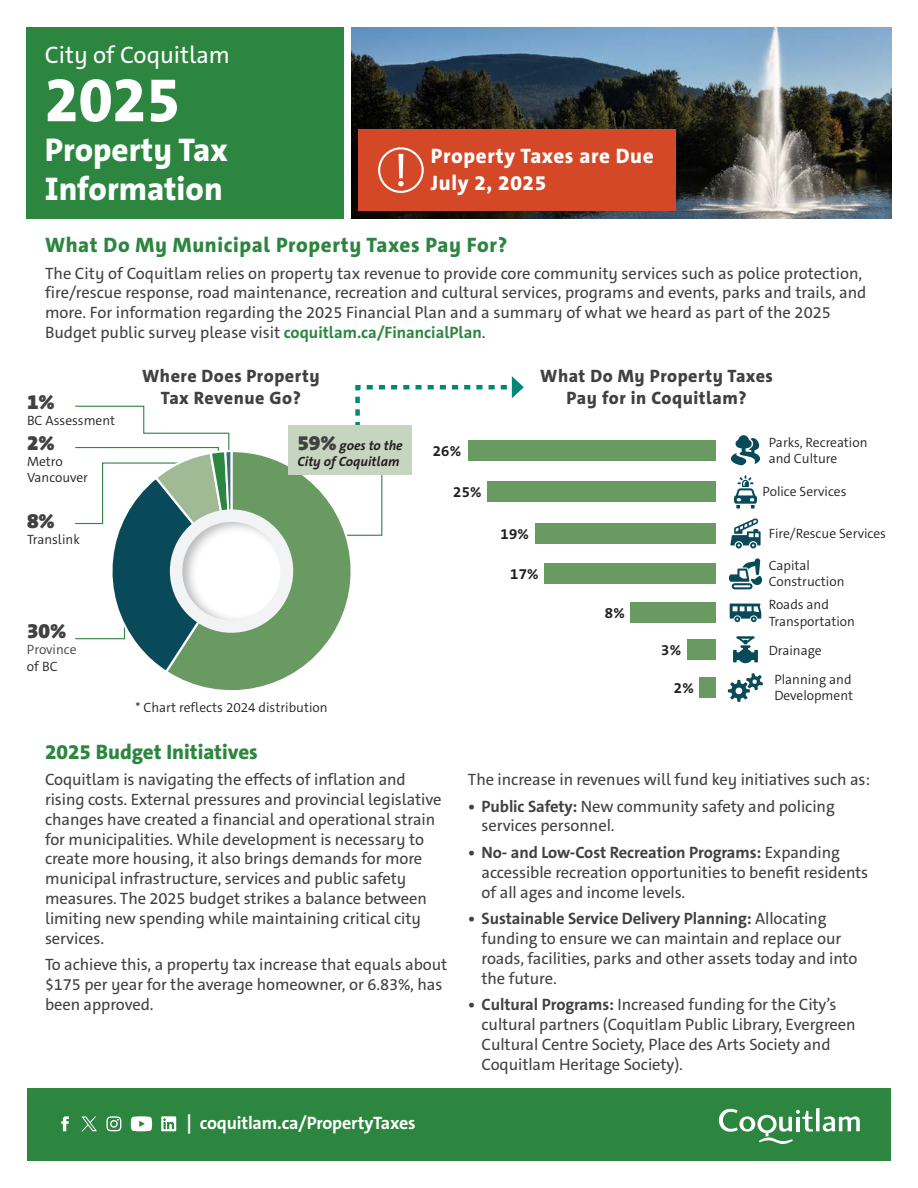
<style>
.page{position:relative;width:918px;height:1188px;background:#fff}
.page>*{position:absolute;margin:0;border:0;box-sizing:border-box;transform-origin:0 0}
.t1{font:800 61.5px "The Sans C5";color:#fff}
.t2{font:800 33px/39.6px "The Sans C5";color:#fff}
.t3{font:24px "The Sans C5";color:#fff}
.subhead{font:800 21px "The Sans C5";letter-spacing:.02em;color:#2c863f}
.subhead-2{font:800 21px/27px "The Sans C5";letter-spacing:.03em;color:#fff}
.subhead-3{font:800 21px "The Sans C5";color:#2c863f}
.body{font:900 21px "The Sans C5";color:#424142}
.subhead2{font:800 18px/21.6px "The Sans C5";letter-spacing:.03em;color:#424142;text-align:center}
.Body_Reg{font:700 18px "The Sans C5";letter-spacing:-.01em;color:#fff}
.Body{font:16.5px/19.8px "The Sans C5";letter-spacing:-.005em;color:#424142}
.Body_Reg-2{font:16.5px/19.8px "The Sans C5";color:#424142}
.table_figure{font:700 15px "The Sans C5";letter-spacing:.02em;color:#231f20}
.body-2{font:300 13.5px/16.2px "The Sans C5";color:#231f20}
.body-3{font:italic 700 13.5px/16.2px "The Sans C5";color:#231f20}
.body-4{font:300 13.5px/16.2px "The Sans C5";color:#424142}
.s1{font-weight:700;color:#2c863f}
.s2{color:#231f20}
.s3{font-weight:900;font-style:normal;font-size:21px;color:#424142}
.s4{font-size:19.5px}
.s5{font-weight:700}
</style>
<div class="page">
<img style="left:351px;top:27px;width:540px;height:191px">
<div style="left:27px;top:27px;width:317px;height:191px;background:#2c863f"></div>
<div style="left:359px;top:130px;width:317px;height:81px;background:#d44727"></div>
<svg style="left:398px;top:154px;width:6px;height:32px"></svg>
<div style="left:378px;top:147px;width:46px;height:46px;border:2px solid #fff;border-radius:50%"></div>
<div style="left:28px;top:1088px;width:863px;height:73px;background:#2c863f"></div>
<svg style="left:719px;top:1108px;width:141px;height:36px"></svg>
<svg style="left:371px;top:475px;width:12px;height:61px"></svg>
<svg style="left:355px;top:376px;width:169px;height:49px"></svg>
<svg style="left:731px;top:435px;width:29px;height:30px"></svg>
<div style="left:468px;top:440px;width:248px;height:21px;background:#689a62"></div>
<svg style="left:734px;top:475px;width:23px;height:34px"></svg>
<div style="left:487px;top:482px;width:229px;height:20px;background:#689a62"></div>
<svg style="left:730px;top:518px;width:31px;height:30px"></svg>
<div style="left:535px;top:523px;width:181px;height:21px;background:#689a62"></div>
<svg style="left:729px;top:558px;width:33px;height:31px"></svg>
<div style="left:544px;top:564px;width:172px;height:20px;background:#689a62"></div>
<svg style="left:730px;top:604px;width:31px;height:18px"></svg>
<div style="left:630px;top:603px;width:86px;height:20px;background:#689a62"></div>
<svg style="left:733px;top:636px;width:25px;height:27px"></svg>
<div style="left:687px;top:639px;width:29px;height:21px;background:#689a62"></div>
<svg style="left:728px;top:673px;width:35px;height:29px"></svg>
<div style="left:699px;top:677px;width:17px;height:21px;background:#689a62"></div>
<svg style="left:131px;top:1116px;width:21px;height:15px"></svg>
<svg style="left:106px;top:1116px;width:15px;height:15px"></svg>
<svg style="left:161px;top:1116px;width:17px;height:15px"></svg>
<svg style="left:61px;top:1116px;width:8px;height:15px"></svg>
<svg style="left:81px;top:1116px;width:16px;height:15px"></svg>
<svg style="left:174px;top:476px;width:197px;height:215px"></svg>
<svg style="left:75px;top:405px;width:228px;height:270px"></svg>
<div style="left:288px;top:425px;width:124px;height:50px;background:#c6d5bf"></div>
<p class="t3" style="left:45px;top:39px;width:187px">City of Coquitlam</p>
<p class="t1" style="left:45px;top:61px;width:137px">2025</p>
<p class="t2" style="left:45px;top:130px;width:184px">Property Tax<br>Information</p>
<p class="subhead-2" style="left:431px;top:143px;width:224px">Property Taxes are Due<br>July 2, 2025</p>
<p class="subhead" style="left:45px;top:231px;width:464px">What Do My Municipal Property Taxes Pay For?</p>
<p class="Body_Reg-2" style="left:45px;top:263px;width:823px">The City of Coquitlam relies on property tax revenue to provide core community services such as police protection, fire/rescue response, road maintenance, recreation and cultural services, programs and events, parks and trails, and more. For information regarding the 2025 Financial Plan and a summary of what we heard as part of the 2025<br>Budget public survey please visit <span class="s1">coquitlam.ca/FinancialPlan</span>.</p>
<p class="body" style="left:27px;top:389px;width:29px">1%</p>
<p class="body-2" style="left:27px;top:413px;width:90px">BC Assessment</p>
<p class="body" style="left:27px;top:429px;width:29px">2%</p>
<p class="body-2" style="left:27px;top:454px;width:63px">Metro<br>Vancouver</p>
<p class="body" style="left:27px;top:507px;width:29px">8%</p>
<p class="body-2" style="left:27px;top:531px;width:54px">Translink</p>
<p class="body" style="left:27px;top:618px;width:41px">30%</p>
<p class="body-4" style="left:27px;top:642px;width:51px">Province <span class="s2">of BC</span></p>
<p class="subhead2" style="left:142px;top:365px;width:179px">Where Does Property<br>Tax Revenue Go?</p>
<p class="subhead2" style="left:540px;top:365px;width:234px">What Do My Property Taxes<br>Pay for in Coquitlam?</p>
<p class="body-3" style="left:297px;top:437px;width:107px"><span class="s3">59%</span> goes to the<br>City of Coquitlam</p>
<p class="body-2" style="left:136px;top:700px;width:194px">* Chart reflects 2024 distribution</p>
<p class="body-2" style="left:769px;top:435px;width:100px">Parks, Recreation and Culture</p>
<p class="table_figure" style="left:433px;top:441px;width:30px">26%</p>
<p class="table_figure" style="left:453px;top:483px;width:30px">25%</p>
<p class="body-2" style="left:762px;top:483px;width:85px">Police Services</p>
<p class="table_figure" style="left:500px;top:524px;width:30px">19%</p>
<p class="body-2" style="left:769px;top:526px;width:119px">Fire/Rescue Services</p>
<p class="body-2" style="left:769px;top:557px;width:77px">Capital<br>Construction</p>
<p class="table_figure" style="left:510px;top:565px;width:30px">17%</p>
<p class="table_figure" style="left:605px;top:604px;width:21px">8%</p>
<p class="body-2" style="left:769px;top:597px;width:88px">Roads and<br>Transportation</p>
<p class="table_figure" style="left:661px;top:641px;width:21px">3%</p>
<p class="body-2" style="left:769px;top:642px;width:54px">Drainage</p>
<p class="body-2" style="left:774px;top:671px;width:80px">Planning and<br>Development</p>
<p class="table_figure" style="left:674px;top:678px;width:21px">2%</p>
<p class="subhead-3" style="left:45px;top:738px;width:214px">2025 Budget Initiatives</p>
<p class="Body" style="left:45px;top:770px;width:398px">Coquitlam is navigating the effects of inflation and rising costs. External pressures and provincial legislative changes have created a financial and operational strain for municipalities. While development is necessary to create more housing, it also brings demands for more municipal infrastructure, services and public safety measures. The 2025 budget strikes a balance between limiting new spending while maintaining critical city services.</p>
<p class="Body" style="left:45px;top:955px;width:404px">To achieve this, a property tax increase that equals about $175 per year for the average homeowner, or 6.83%, has been approved.</p>
<p class="Body_Reg" style="left:186px;top:1112px;width:231px"><span class="s4">|</span> coquitlam.ca/PropertyTaxes</p>
<p class="Body" style="left:468px;top:770px;width:404px">The increase in revenues will fund key initiatives such as:</p>
<p class="Body" style="left:482px;top:796px;width:355px;text-indent:-14px"><span class="s5">• Public Safety:</span> New community safety and policing services personnel.</p>
<p class="Body" style="left:482px;top:843px;width:388px;text-indent:-14px"><span class="s5">• No- and Low-Cost Recreation Programs:</span> Expanding accessible recreation opportunities to benefit residents of all ages and income levels.</p>
<p class="Body" style="left:482px;top:909px;width:378px;text-indent:-14px"><span class="s5">• Sustainable Service Delivery Planning:</span> Allocating funding to ensure we can maintain and replace our roads, facilities, parks and other assets today and into the future.</p>
<p class="Body" style="left:482px;top:995px;width:376px;text-indent:-14px"><span class="s5">• Cultural Programs:</span> Increased funding for the City’s cultural partners (Coquitlam Public Library, Evergreen Cultural Centre Society, Place des Arts Society and Coquitlam Heritage Society).</p>
</div>
